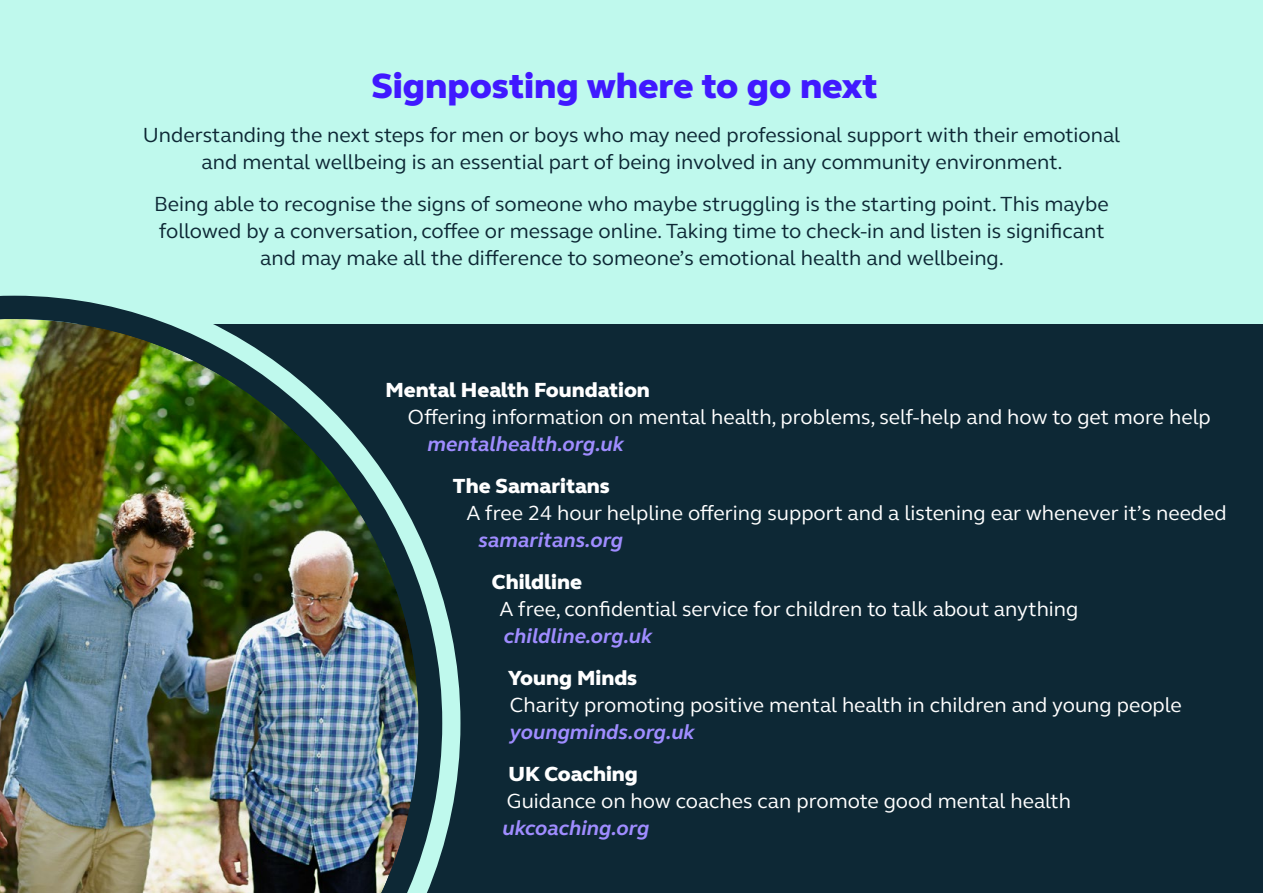
<style>
.page{position:relative;width:1263px;height:893px;background:#bff9ed}
.page>*{position:absolute;margin:0;border:0;box-sizing:border-box;transform-origin:0 0}
.t1{font:800 36px "FS Elliot Pro";color:#4019ff}
.t2{font:21px/27px "FS Elliot";color:#0d2835;text-align:center}
.t3{font:21px "FS Elliot";color:#fff}
.t4{font:italic 700 21px "FS Elliot";color:#9f8cff}
.t5{font:800 21px "FS Elliot Pro";color:#fff}
</style>
<div class="page">
<div style="left:0;top:324px;width:1263px;height:569px;background:#0d2835"></div>
<img style="left:0;top:295px;width:461px;height:598px">
<h1 class="t1" style="left:371px;top:62px;width:508px">Signposting where to go next</h1>
<p class="t2" style="left:143px;top:121px;width:979px">Understanding the next steps for men or boys who may need professional support with their emotional and mental wellbeing is an essential part of being involved in any community environment.</p>
<p class="t2" style="left:154px;top:190px;width:956px">Being able to recognise the signs of someone who maybe struggling is the starting point. This maybe followed by a conversation, coffee or message online. Taking time to check-in and listen is significant and may make all the difference to someone’s emotional health and wellbeing.</p>
<p class="t5" style="left:385px;top:376px;width:266px">Mental Health Foundation</p>
<p class="t3" style="left:408px;top:403px;width:804px">Offering information on mental health, problems, self-help and how to get more help</p>
<p class="t4" style="left:427px;top:430px;width:198px">mentalhealth.org.uk</p>
<p class="t5" style="left:453px;top:472px;width:158px">The Samaritans</p>
<p class="t3" style="left:466px;top:499px;width:762px">A free 24 hour helpline offering support and a listening ear whenever it’s needed</p>
<p class="t4" style="left:478px;top:526px;width:146px">samaritans.org</p>
<p class="t5" style="left:492px;top:568px;width:91px">Childline</p>
<p class="t3" style="left:499px;top:595px;width:580px">A free, confidential service for children to talk about anything</p>
<p class="t4" style="left:504px;top:622px;width:150px">childline.org.uk</p>
<p class="t5" style="left:508px;top:664px;width:130px">Young Minds</p>
<p class="t3" style="left:510px;top:691px;width:673px">Charity promoting positive mental health in children and young people</p>
<p class="t4" style="left:510px;top:718px;width:186px">youngminds.org.uk</p>
<p class="t5" style="left:508px;top:760px;width:131px">UK Coaching</p>
<p class="t3" style="left:507px;top:787px;width:565px">Guidance on how coaches can promote good mental health</p>
<p class="t4" style="left:502px;top:814px;width:148px">ukcoaching.org</p>
</div>
